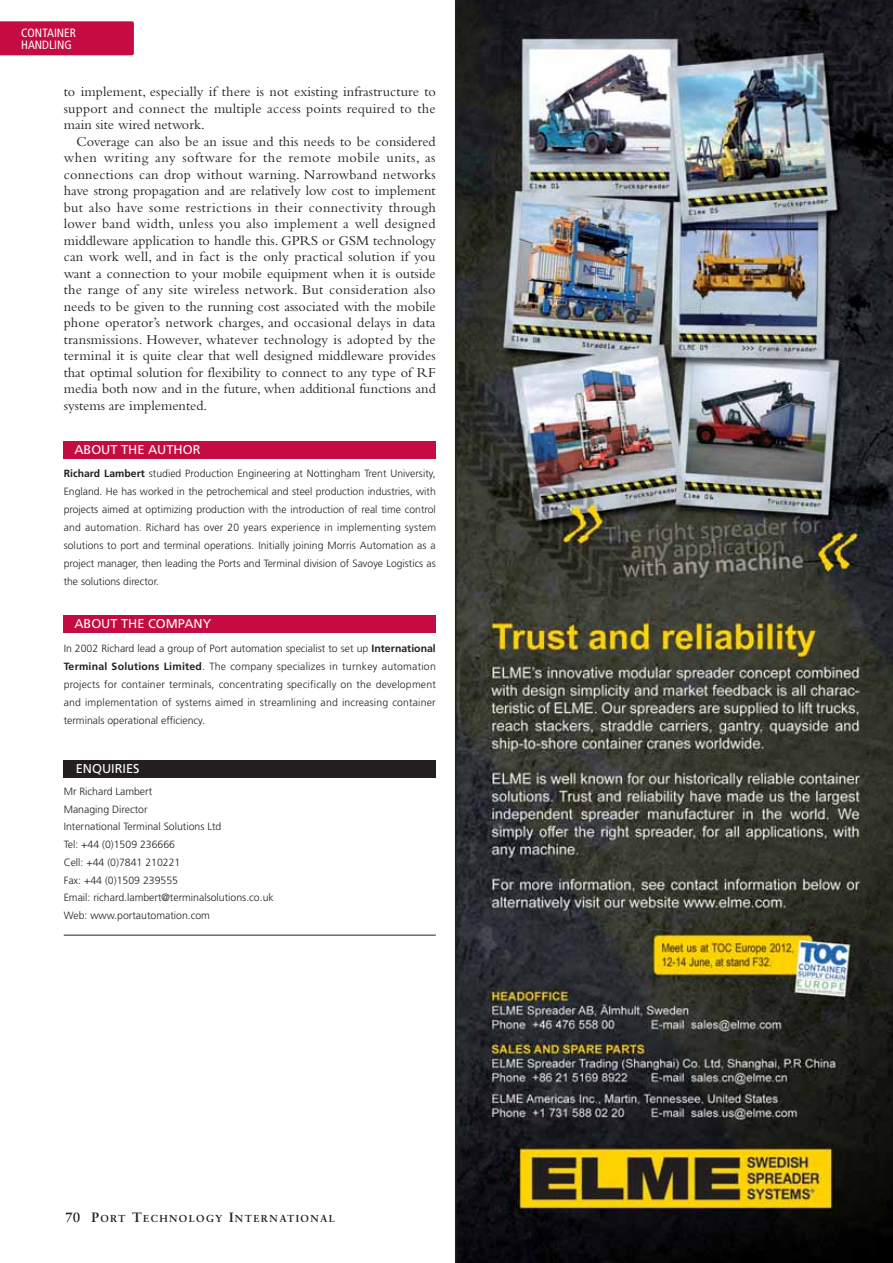
<style>
.page{position:relative;width:893px;height:1263px;background:#fff}
.page>*{position:absolute;margin:0;border:0;box-sizing:border-box;transform-origin:0 0}
.t1{font:14.25px/16.5px "Bembo";color:#231f20;text-align:justify}
.t2{font:12.75px "Frutiger";color:#fff}
.t3{font:condensed 12px/12px "Frutiger";color:#fff}
.t4{font:300 10.5px/18px "Frutiger";color:#231f20;text-align:justify}
.t5{font:700 10.2px "Sabon";letter-spacing:.135em;color:#231f20}
.s1{font-weight:700}
.s2{font-size:13.5px}
</style>
<div class="page">
<div style="left:0;top:21px;width:134px;height:34px;background:#c40c42"></div>
<div style="left:64px;top:441px;width:372px;height:17px;background:#c40c42"></div>
<div style="left:64px;top:616px;width:372px;height:17px;background:#c40c42"></div>
<hr style="left:64px;top:935px;width:372px;height:1px;background:#231f20">
<div style="left:64px;top:760px;width:372px;height:17px;background:#231f20"></div>
<img style="left:455px;top:0;width:438px;height:1263px">
<p class="t3" style="left:21px;top:27px;width:56px">CONTAINER<br>HANDLING</p>
<p class="t1" style="left:64px;top:85px;width:374px">to implement, especially if there is not existing infrastructure to support and connect the multiple access points required to the main site wired network.</p>
<p class="t1" style="left:64px;top:134px;width:374px;text-indent:13px">Coverage can also be an issue and this needs to be considered when writing any software for the remote mobile units, as connections can drop without warning. Narrowband networks have strong propagation and are relatively low cost to implement but also have some restrictions in their connectivity through lower band width, unless you also implement a well designed middleware application to handle this. GPRS or GSM technology can work well, and in fact is the only practical solution if you want a connection to your mobile equipment when it is outside the range of any site wireless network. But consideration also needs to be given to the running cost associated with the mobile phone operator’s network charges, and occasional delays in data transmissions. However, whatever technology is adopted by the terminal it is quite clear that well designed middleware provides that optimal solution for flexibility to connect to any type of RF media both now and in the future, when additional functions and systems are implemented.</p>
<p class="t2" style="left:74px;top:445px;width:128px">ABOUT THE AUTHOR</p>
<p class="t4" style="left:64px;top:465px;width:374px"><span class="s1">Richard Lambert</span> studied Production Engineering at Nottingham Trent University, England. He has worked in the petrochemical and steel production industries, with projects aimed at optimizing production with the introduction of real time control and automation. Richard has over 20 years experience in implementing system solutions to port and terminal operations. Initially joining Morris Automation as a project manager, then leading the Ports and Terminal division of Savoye Logistics as the solutions director.</p>
<p class="t2" style="left:74px;top:619px;width:138px">ABOUT THE COMPANY</p>
<p class="t4" style="left:64px;top:640px;width:374px">In 2002 Richard lead a group of Port automation specialist to set up <span class="s1">International Terminal Solutions Limited</span>. The company specializes in turnkey automation projects for container terminals, concentrating specifically on the development and implementation of systems aimed in streamlining and increasing container terminals operational efficiency.</p>
<p class="t2" style="left:76px;top:764px;width:65px">ENQUIRIES</p>
<p class="t4" style="left:64px;top:783px;width:212px;text-align:left">Mr Richard Lambert<br>Managing Director<br>International Terminal Solutions Ltd<br>Tel: +44 (0)1509 236666<br>Cell: +44 (0)7841 210221<br>Fax: +44 (0)1509 239555<br>Email: richard.lambert@terminalsolutions.co.uk<br>Web: www.portautomation.com</p>
<p class="t5" style="left:65px;top:1214px;width:271px"><span class="s2">70</span> <span class="s2">P</span>ORT <span class="s2">T</span>ECHNOLOGY <span class="s2">I</span>NTERNATIONAL</p>
</div>
